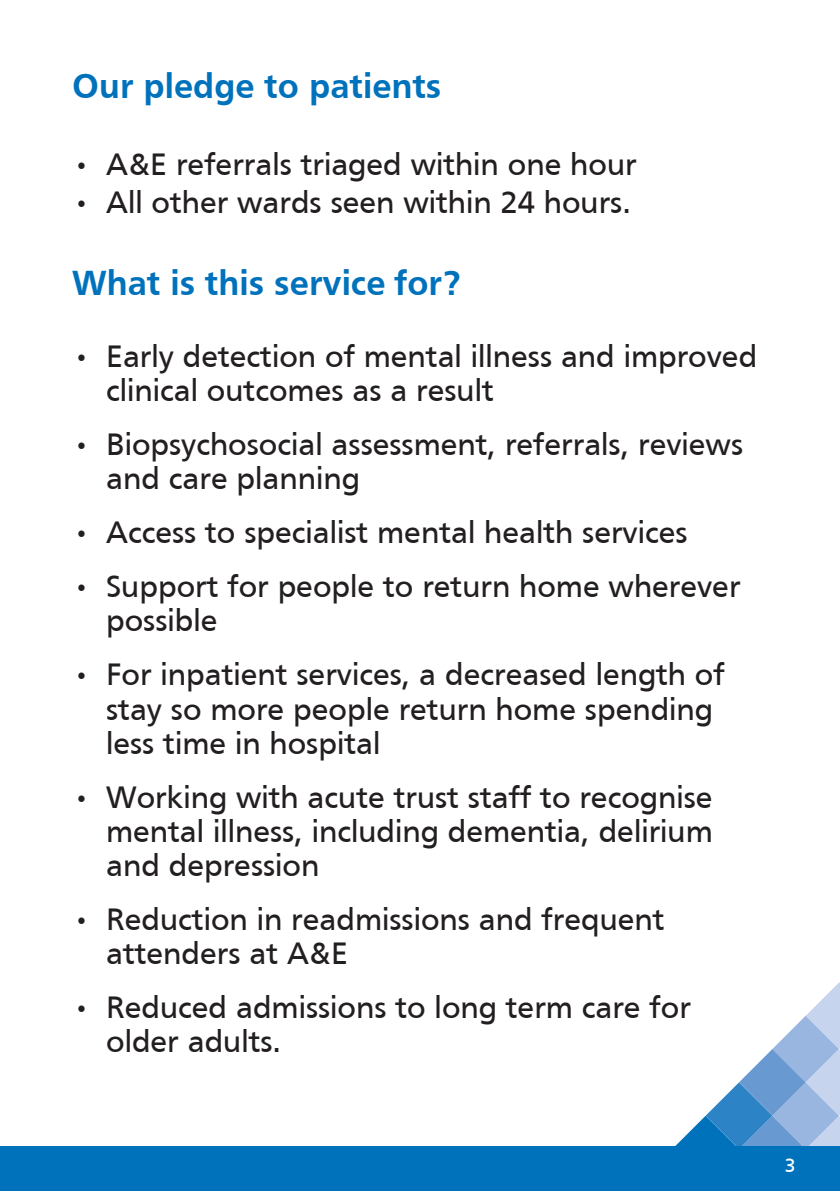
<style>
.page{position:relative;width:840px;height:1191px;background:#fff}
.page>*{position:absolute;margin:0;border:0;box-sizing:border-box;transform-origin:0 0}
.t1{font:700 36px "Frutiger";color:#0072bc}
.t2{font:32px/34px "Frutiger";color:#231f20}
.t3{font:20px "Frutiger";color:#fff}
</style>
<div class="page">
<svg style="left:675px;top:983px;width:164px;height:163px"></svg>
<div style="left:0;top:1146px;width:839px;height:45px;background:#0072bc"></div>
<p class="t1" style="left:72px;top:65px;width:371px">Our pledge to patients</p>
<p class="t2" style="left:72px;top:147px;width:565px">• A&amp;E referrals triaged within one hour</p>
<p class="t2" style="left:72px;top:185px;width:560px">• All other wards seen within 24 hours.</p>
<p class="t1" style="left:72px;top:262px;width:389px">What is this service for?</p>
<p class="t2" style="left:106px;top:339px;width:652px;text-indent:-34px">• Early detection of mental illness and improved clinical outcomes as a result</p>
<p class="t2" style="left:106px;top:427px;width:638px;text-indent:-34px">• Biopsychosocial assessment, referrals, reviews and care planning</p>
<p class="t2" style="left:72px;top:515px;width:616px">• Access to specialist mental health services</p>
<p class="t2" style="left:106px;top:569px;width:635px;text-indent:-34px">• Support for people to return home wherever possible</p>
<p class="t2" style="left:106px;top:657px;width:620px;text-indent:-34px">• For inpatient services, a decreased length of stay so more people return home spending less time in hospital</p>
<p class="t2" style="left:106px;top:779px;width:607px;text-align:justify;text-indent:-34px">• Working with acute trust staff to recognise mental illness, including dementia, delirium and depression</p>
<p class="t2" style="left:106px;top:901px;width:559px;text-indent:-34px">• Reduction in readmissions and frequent attenders at A&amp;E</p>
<p class="t2" style="left:106px;top:989px;width:586px;text-indent:-34px">• Reduced admissions to long term care for older adults.</p>
<p class="t3" style="left:784px;top:1154px;width:12px">3</p>
</div>
